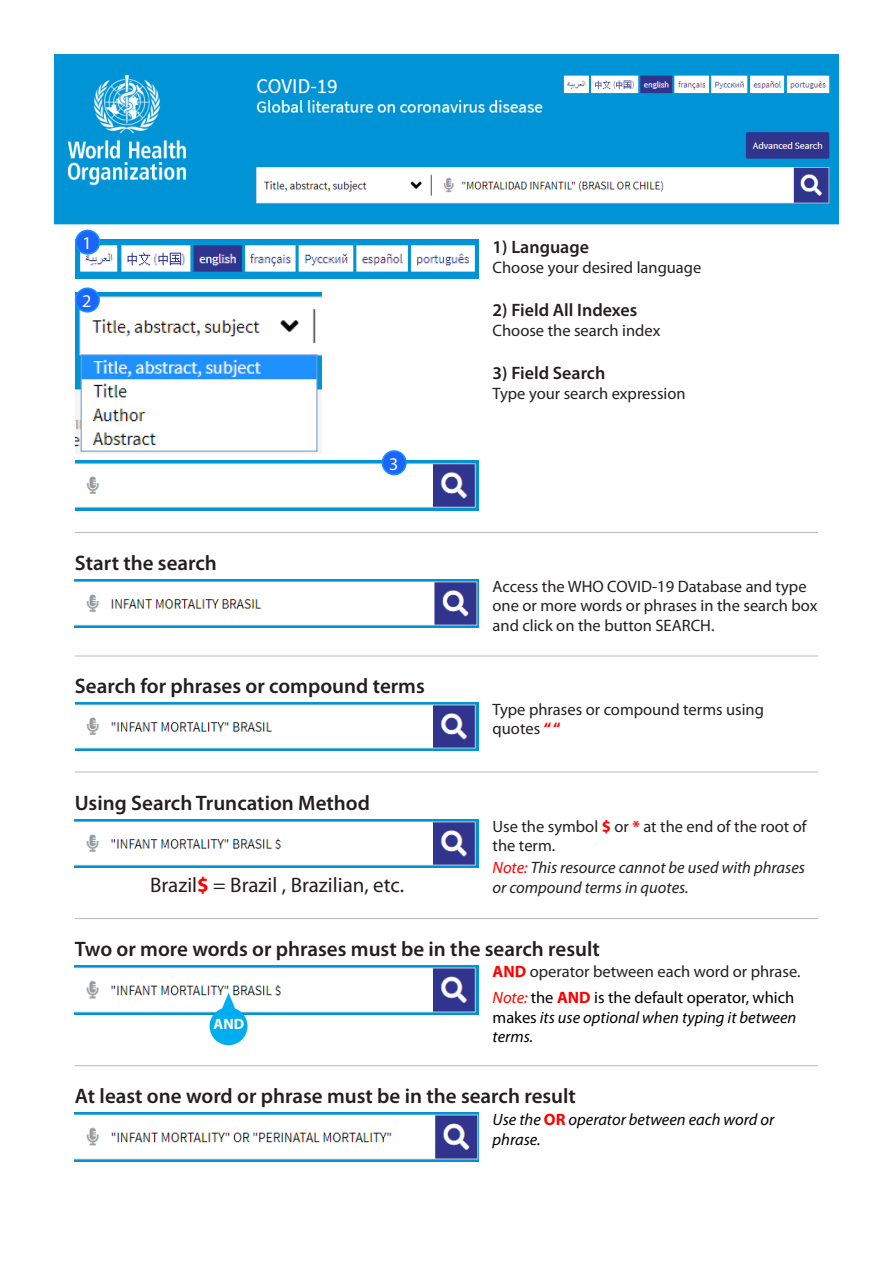
<style>
.page{position:relative;width:893px;height:1263px;background:#fff}
.page>*{position:absolute;margin:0;border:0;box-sizing:border-box;transform-origin:0 0}
.t1{font:600 21px "Myriad Pro";color:#231f20}
.t2{font:21px "Myriad Pro";color:#231f20}
.t3{font:600 18px "Myriad Pro";color:#231f20}
.t4{font:18px "Myriad Pro";color:#fff}
.t5{font:16.5px/19.8px "Myriad Pro";color:#231f20}
.t6{font:italic 16.5px/19.8px "Myriad Pro";color:#000}
.t7{font:italic 16.5px/19.8px "Myriad Pro";color:#231f20}
.t8{font:700 15px "Myriad Pro";color:#fff}
.s1{font-weight:700;color:#f00}
.s2{color:#f00}
.s3{font-style:normal}
.s4{font-weight:700;font-style:normal;color:#f00}
</style>
<div class="page">
<hr style="left:75px;top:532px;width:743px;height:1px;background:#bcbdc0">
<hr style="left:75px;top:655px;width:743px;height:1px;background:#bcbdc0">
<hr style="left:75px;top:771px;width:743px;height:1px;background:#bcbdc0">
<hr style="left:75px;top:918px;width:743px;height:1px;background:#bcbdc0">
<hr style="left:75px;top:1065px;width:743px;height:1px;background:#bcbdc0">
<img style="left:54px;top:54px;width:784px;height:170px">
<img style="left:76px;top:292px;width:245px;height:160px">
<img style="left:75px;top:460px;width:404px;height:50px">
<div style="left:76px;top:288px;width:23px;height:24px;background:#1a66fc;border-radius:50%"></div>
<div style="left:75px;top:287px;width:25px;height:26px;border:2px solid #1a90f7;border-radius:50%"></div>
<div style="left:382px;top:451px;width:24px;height:24px;background:#1a66fc;border-radius:50%"></div>
<div style="left:382px;top:450px;width:25px;height:25px;border:2px solid #1a90f7;border-radius:50%"></div>
<img style="left:75px;top:579px;width:404px;height:49px">
<img style="left:75px;top:702px;width:404px;height:49px">
<img style="left:75px;top:819px;width:404px;height:48px">
<img style="left:75px;top:966px;width:404px;height:48px">
<svg style="left:210px;top:993px;width:38px;height:52px"></svg>
<img style="left:75px;top:1113px;width:404px;height:48px">
<img style="left:75px;top:240px;width:403px;height:39px">
<div style="left:76px;top:230px;width:23px;height:24px;background:#1a66fc;border-radius:50%"></div>
<div style="left:75px;top:230px;width:25px;height:25px;border:2px solid #1a90f7;border-radius:50%"></div>
<p class="t4" style="left:82px;top:232px;width:11px">1</p>
<p class="t4" style="left:82px;top:290px;width:11px">2</p>
<p class="t1" style="left:75px;top:549px;width:144px">Start the search</p>
<p class="t4" style="left:389px;top:453px;width:11px">3</p>
<p class="t1" style="left:75px;top:672px;width:352px">Search for phrases or compound terms</p>
<p class="t1" style="left:75px;top:789px;width:297px">Using Search Truncation Method</p>
<p class="t2" style="left:150px;top:872px;width:256px">Brazil<span class="s1">$</span> = Brazil , Brazilian, etc.</p>
<p class="t3" style="left:493px;top:236px;width:98px">1) Language</p>
<p class="t5" style="left:493px;top:257px;width:210px">Choose your desired language</p>
<p class="t3" style="left:493px;top:299px;width:146px">2) Field All Indexes</p>
<p class="t5" style="left:493px;top:320px;width:169px">Choose the search index</p>
<p class="t3" style="left:493px;top:362px;width:114px">3) Field Search</p>
<p class="t5" style="left:493px;top:383px;width:195px">Type your search expression</p>
<p class="t5" style="left:493px;top:576px;width:326px">Access the WHO COVID-19 Database and type one or more words or phrases in the search box and click on the button SEARCH.</p>
<p class="t5" style="left:493px;top:699px;width:273px">Type phrases or compound terms using quotes <span class="s1">“ “</span></p>
<p class="t5" style="left:493px;top:816px;width:316px">Use the symbol <span class="s1">$</span> or <span class="s1">*</span> at the end of the root of the term.</p>
<p class="t7" style="left:493px;top:857px;width:314px"><span class="s2">Note:</span> This resource cannot be used with phrases or compound terms in quotes.</p>
<p class="t1" style="left:75px;top:936px;width:526px">Two or more words or phrases must be in the search result</p>
<p class="t8" style="left:214px;top:1014px;width:32px">AND</p>
<p class="t5" style="left:493px;top:962px;width:309px"><span class="s1">AND</span> operator between each word or phrase.</p>
<p class="t6" style="left:493px;top:987px;width:305px"><span class="s2">Note:</span> <span class="s3">the</span> <span class="s4">AND</span> <span class="s3">is the default operator, which makes</span> its use optional when typing it between terms.</p>
<p class="t1" style="left:75px;top:1083px;width:503px">At least one word or phrase must be in the search result</p>
<p class="t6" style="left:493px;top:1109px;width:283px">Use the <span class="s4">OR</span> operator between each word or phrase.</p>
</div>
